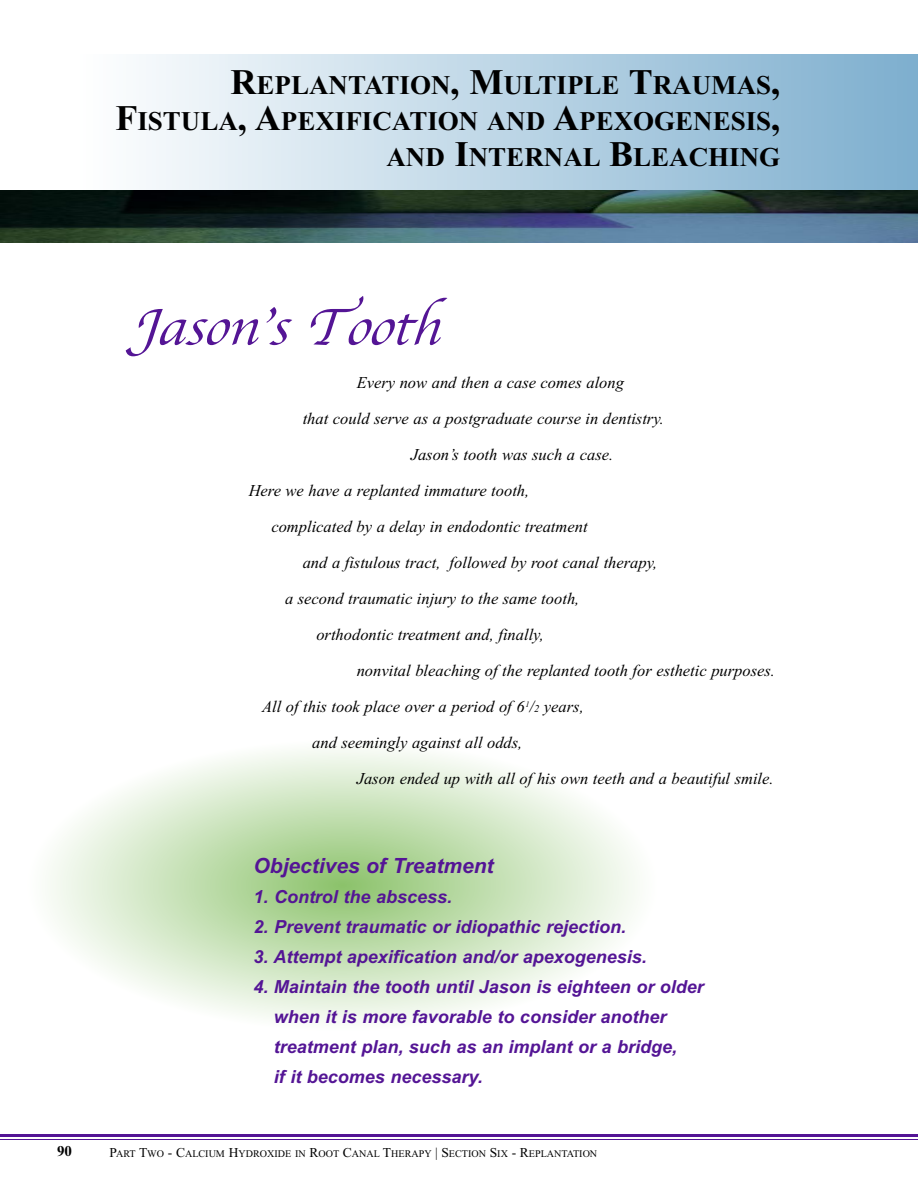
<style>
.page{position:relative;width:918px;height:1188px;background:#fff}
.page>*{position:absolute;margin:0;border:0;box-sizing:border-box;transform-origin:0 0}
.t1{font:italic 54px "Apple Chancery";color:#541595}
.t2{font:700 27px/36px "Times New Roman";color:#000;text-align:right}
.t3{font:italic 700 21px "Arial";color:#541595}
.t4{font:italic 700 18px/30px "Arial";color:#541595}
.t5{font:italic 16.5px "Times New Roman";color:#000}
.t6{font:700 15px "Times New Roman";color:#000}
.t7{font:10.2px "Times New Roman";color:#000}
.s1{font-size:36px}
.s2{font-size:10.5px}
.s3{font-size:13.5px}
</style>
<div class="page">
<svg style="left:48px;top:749px;width:589px;height:273px"></svg>
<div style="left:77px;top:54px;width:841px;height:144px;background:linear-gradient(to right,#fbfcfb,#7cadcc)"></div>
<hr style="left:0;top:1134px;width:918px;height:3px;background:#541595">
<hr style="left:0;top:1139px;width:918px;height:1px;background:#541595">
<img style="left:0;top:191px;width:918px;height:52px">
<h2 class="t2" style="left:115px;top:67px;width:666px"><span class="s1">R</span>EPLANTATION<span class="s1">, M</span>ULTIPLE <span class="s1">T</span>RAUMAS<span class="s1">,<br>F</span>ISTULA<span class="s1">, A</span>PEXIFICATION AND <span class="s1">A</span>PEXOGENESIS<span class="s1">,<br></span>AND <span class="s1">I</span>NTERNAL <span class="s1">B</span>LEACHING</h2>
<h1 class="t1" style="left:132px;top:294px;width:327px">Jasons Tooth</h1>
<p class="t5" style="left:357px;top:373px;width:269px">Every now and then a case comes along</p>
<p class="t5" style="left:303px;top:409px;width:363px">that could serve as a postgraduate course in dentistry.</p>
<p class="t5" style="left:411px;top:445px;width:204px">Jason’s tooth was such a case.</p>
<p class="t5" style="left:249px;top:481px;width:282px">Here we have a replanted immature tooth,</p>
<p class="t5" style="left:271px;top:517px;width:318px">complicated by a delay in endodontic treatment</p>
<p class="t5" style="left:303px;top:553px;width:356px">and a fistulous tract, followed by root canal therapy,</p>
<p class="t5" style="left:285px;top:589px;width:296px">a second traumatic injury to the same tooth,</p>
<p class="t5" style="left:316px;top:625px;width:229px">orthodontic treatment and, finally,</p>
<p class="t5" style="left:357px;top:661px;width:420px">nonvital bleaching of the replanted tooth for esthetic purposes.</p>
<p class="t5" style="left:262px;top:697px;width:323px">All of this took place over a period of 6<sup>1</sup>/<span class="s2">2</span> years,</p>
<p class="t5" style="left:312px;top:733px;width:212px">and seemingly against all odds,</p>
<p class="t5" style="left:357px;top:769px;width:418px">Jason ended up with all of his own teeth and a beautiful smile.</p>
<p class="t3" style="left:254px;top:854px;width:242px">Objectives of Treatment</p>
<p class="t4" style="left:254px;top:882px;width:200px">1. Control the abscess.</p>
<p class="t4" style="left:254px;top:912px;width:374px">2. Prevent traumatic or idiopathic rejection.</p>
<p class="t4" style="left:254px;top:942px;width:395px">3. Attempt apexification and/or apexogenesis.</p>
<p class="t4" style="left:274px;top:972px;width:432px;text-indent:-20px">4. Maintain the tooth until Jason is eighteen or older when it is more favorable to consider another treatment plan, such as an implant or a bridge,<br>if it becomes necessary.</p>
<p class="t6" style="left:57px;top:1142px;width:16px">90</p>
<p class="t7" style="left:110px;top:1147px;width:489px"><span class="s3">P</span>ART <span class="s3">T</span>WO <span class="s3">- C</span>ALCIUM <span class="s3">H</span>YDROXIDE IN <span class="s3">R</span>OOT <span class="s3">C</span>ANAL <span class="s3">T</span>HERAPY <span class="s3">| S</span>ECTION <span class="s3">S</span>IX <span class="s3">- R</span>EPLANTATION</p>
</div>
